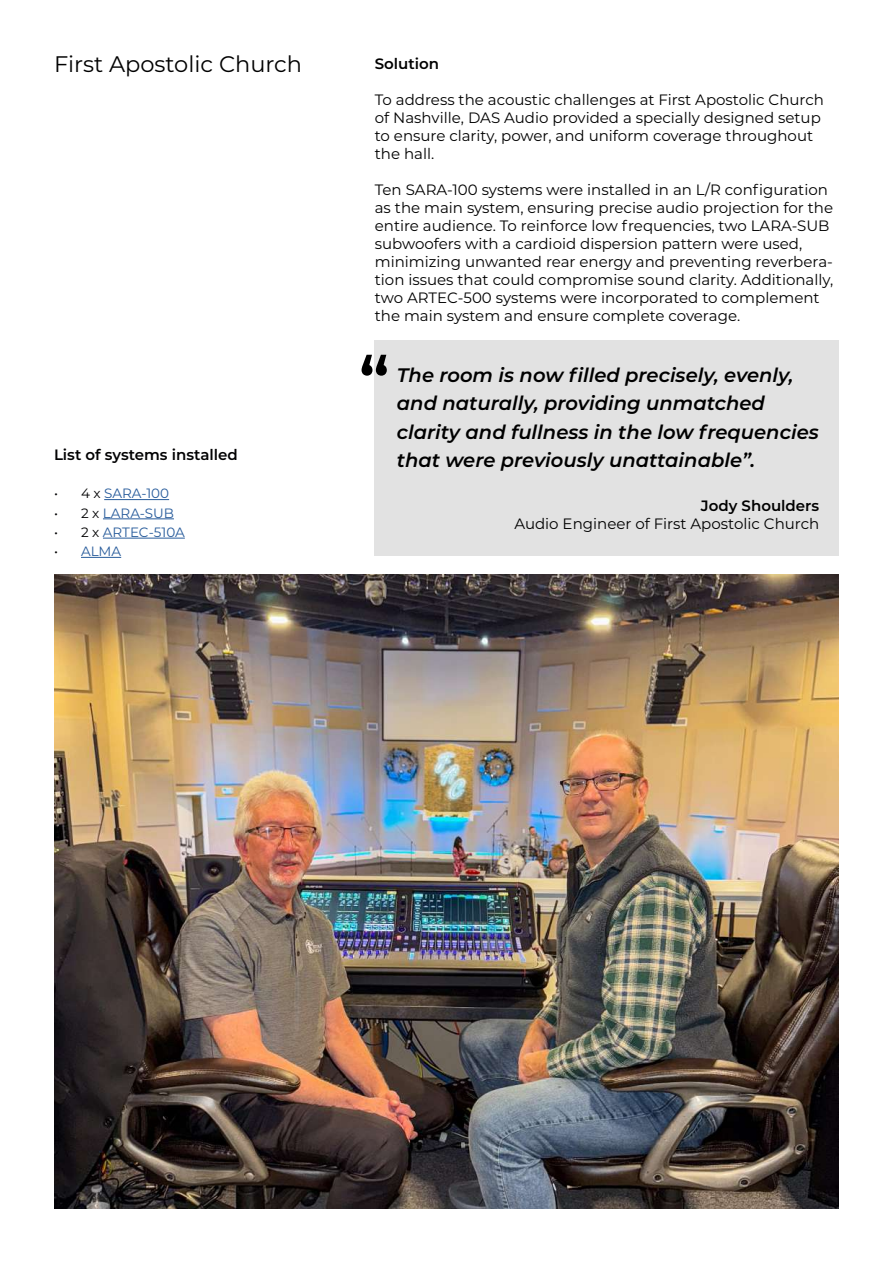
<style>
.page{position:relative;width:893px;height:1263px;background:#fff}
.page>*{position:absolute;margin:0;border:0;box-sizing:border-box;transform-origin:0 0}
.t1{font:600 67.5px "Montserrat";color:#000}
.t2{font:22.5px "Montserrat";color:#000}
.t3{font:italic 600 19.5px/28.5px "Montserrat";color:#000}
.t4{font:15px/18px "Montserrat";color:#000}
.t5{font:600 15px "Montserrat";color:#020203}
.t6{font:600 15px "Montserrat";color:#000}
.t7{font:13.5px "Montserrat";color:#275b9b}
.s1{color:#020203}
.s2{color:#000}
</style>
<div class="page">
<img style="left:54px;top:574px;width:785px;height:635px">
<hr style="left:104px;top:499px;width:65px;height:1px;background:#275b9b">
<hr style="left:103px;top:518px;width:71px;height:1px;background:#275b9b">
<hr style="left:103px;top:538px;width:82px;height:1px;background:#275b9b">
<hr style="left:81px;top:557px;width:40px;height:1px;background:#275b9b">
<div style="left:375px;top:341px;width:464px;height:215px;background:#e2e2e2"></div>
<h2 class="t2" style="left:54px;top:48px;width:250px">First Apostolic Church</h2>
<p class="t6" style="left:375px;top:53px;width:66px">Solution</p>
<p class="t4" style="left:375px;top:90px;width:451px">To address the acoustic challenges at First Apostolic Church of Nashville, DAS Audio provided a specially designed setup to ensure clarity, power, and uniform coverage throughout the hall.</p>
<p class="t4" style="left:375px;top:180px;width:460px">Ten SARA-100 systems were installed in an L/R configuration as the main system, ensuring precise audio projection for the entire audience. To reinforce low frequencies, two LARA-SUB subwoofers with a cardioid dispersion pattern were used, minimizing unwanted rear energy and preventing reverbera&shy;tion issues that could compromise sound clarity. Additionally, two ARTEC-500 systems were incorporated to complement the main system and ensure complete coverage.</p>
<p class="t5" style="left:54px;top:444px;width:185px">List of systems installed</p>
<p class="t7" style="left:54px;top:484px;width:117px"><span class="s1">• 4 x</span> SARA-100</p>
<p class="t7" style="left:54px;top:503px;width:121px"><span class="s1">• 2 x</span> LARA-SUB</p>
<p class="t7" style="left:54px;top:523px;width:132px"><span class="s1">• 2 x</span> ARTEC-510A</p>
<p class="t7" style="left:54px;top:542px;width:69px"><span class="s2">•</span> ALMA</p>
<h1 class="t1" style="left:359px;top:333px;width:32px">“</h1>
<h3 class="t3" style="left:397px;top:360px;width:423px">The room is now filled precisely, evenly, and naturally, providing unmatched clarity and fullness in the low frequencies that were previously unattainable”.</h3>
<p class="t6" style="left:701px;top:495px;width:120px">Jody Shoulders</p>
<p class="t4" style="left:514px;top:514px;width:306px">Audio Engineer of First Apostolic Church</p>
</div>
